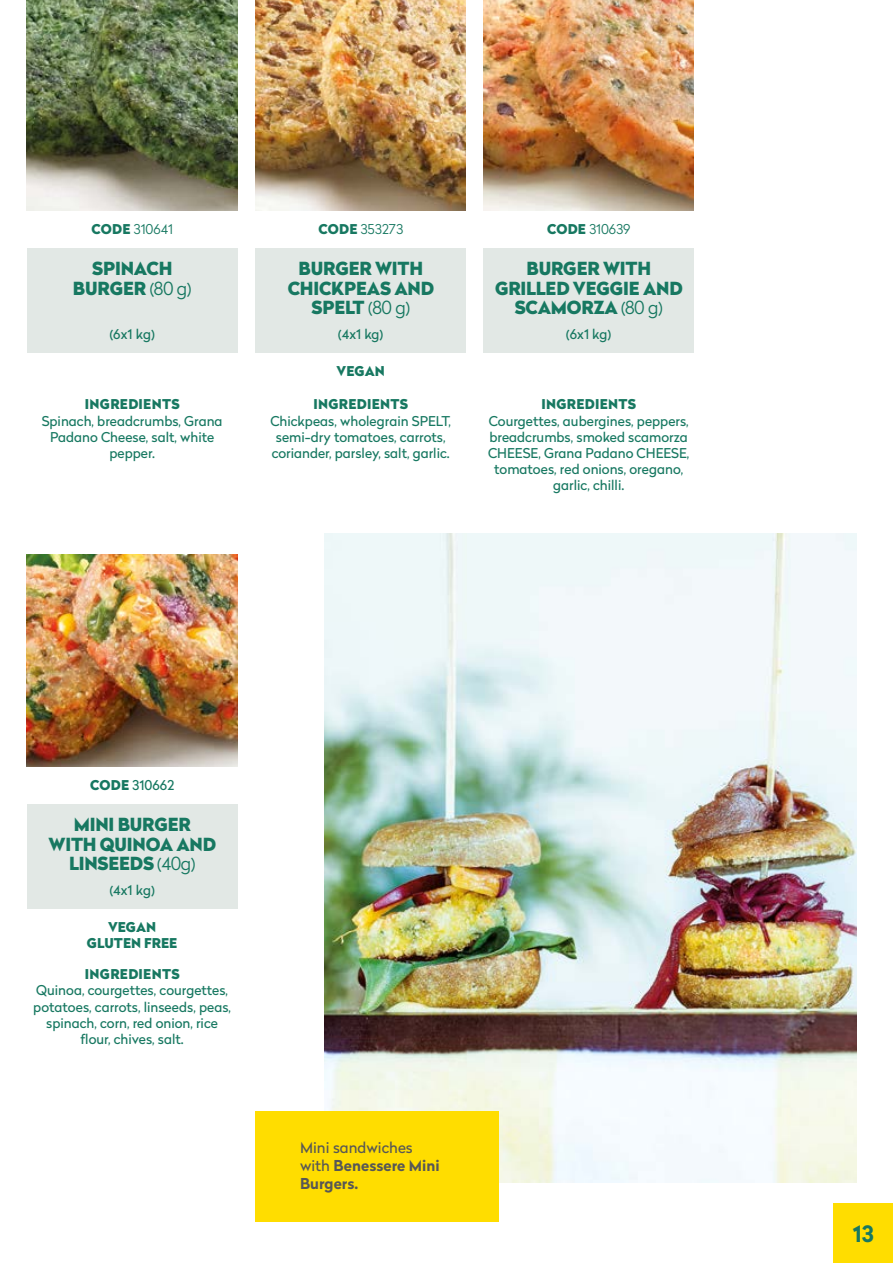
<style>
.page{position:relative;width:893px;height:1263px;background:#fff}
.page>*{position:absolute;margin:0;border:0;box-sizing:border-box;transform-origin:0 0}
.t1{font:700 22.5px "Radikal";color:#177861}
.t2{font:900 18px/19.5px "Radikal";letter-spacing:-.01em;color:#177861;text-align:center}
.t3{font:700 15px/18px "Radikal";color:#575756}
.t4{font:13.5px/16.2px "Radikal";color:#177861;text-align:center}
.t5{font:900 13.5px "Radikal";letter-spacing:.02em;color:#177861}
.t6{font:300 13.5px "Radikal";color:#177861}
.t7{font:900 13.5px/16.2px "Radikal";color:#177861;text-align:center}
.s1{font-weight:900}
.s2{font-weight:300}
.s3{font-weight:400}
</style>
<div class="page">
<img style="left:325px;top:534px;width:531px;height:648px">
<div style="left:27px;top:248px;width:210px;height:105px;background:#e2e8e5"></div>
<img style="left:27px;top:0;width:210px;height:210px">
<div style="left:255px;top:248px;width:211px;height:105px;background:#e2e8e5"></div>
<img style="left:255px;top:0;width:211px;height:210px">
<div style="left:483px;top:248px;width:211px;height:105px;background:#e2e8e5"></div>
<img style="left:483px;top:0;width:211px;height:210px">
<div style="left:255px;top:1110px;width:243px;height:111px;background:#fd0"></div>
<div style="left:27px;top:804px;width:210px;height:104px;background:#e2e8e5"></div>
<img style="left:27px;top:555px;width:210px;height:211px">
<div style="left:833px;top:1203px;width:60px;height:60px;background:#fd0"></div>
<p class="t6" style="left:92px;top:220px;width:83px"><span class="s1">CODE</span> 310641</p>
<h2 class="t2" style="left:73px;top:258px;width:120px">SPINACH<br>BURGER <span class="s2">(80 g)</span></h2>
<p class="t4" style="left:109px;top:326px;width:47px">(6x1 kg)</p>
<p class="t5" style="left:85px;top:394px;width:96px">INGREDIENTS</p>
<p class="t4" style="left:42px;top:412px;width:182px">Spinach, breadcrumbs, Grana<br>Padano Cheese, salt, white pepper.</p>
<p class="t6" style="left:318px;top:220px;width:86px"><span class="s1">CODE</span> 353273</p>
<h2 class="t2" style="left:288px;top:258px;width:148px">BURGER WITH<br>CHICKPEAS AND<br>SPELT <span class="s2">(80 g)</span></h2>
<p class="t4" style="left:338px;top:326px;width:47px">(4x1 kg)</p>
<p class="t5" style="left:337px;top:361px;width:50px">VEGAN</p>
<p class="t5" style="left:313px;top:394px;width:96px">INGREDIENTS</p>
<p class="t4" style="left:270px;top:412px;width:182px">Chickpeas, wholegrain SPELT, semi-dry tomatoes, carrots, coriander, parsley, salt, garlic.</p>
<p class="t6" style="left:547px;top:220px;width:85px"><span class="s1">CODE</span> 310639</p>
<h2 class="t2" style="left:495px;top:258px;width:189px">BURGER WITH<br>GRILLED VEGGIE AND<br>SCAMORZA <span class="s2">(80 g)</span></h2>
<p class="t4" style="left:566px;top:326px;width:47px">(6x1 kg)</p>
<p class="t5" style="left:541px;top:394px;width:96px">INGREDIENTS</p>
<p class="t4" style="left:488px;top:412px;width:203px">Courgettes, aubergines, peppers, breadcrumbs, smoked scamorza<br>CHEESE, Grana Padano CHEESE, tomatoes, red onions, oregano, garlic, chilli.</p>
<p class="t4" style="left:90px;top:776px;width:85px"><span class="s1">CODE</span> 310662</p>
<h2 class="t2" style="left:48px;top:814px;width:169px">MINI BURGER<br>WITH QUINOA AND<br>LINSEEDS <span class="s2">(40g)</span></h2>
<p class="t4" style="left:109px;top:882px;width:47px">(4x1 kg)</p>
<p class="t7" style="left:87px;top:919px;width:92px">VEGAN<br>GLUTEN FREE</p>
<p class="t5" style="left:85px;top:964px;width:96px">INGREDIENTS</p>
<p class="t4" style="left:33px;top:982px;width:199px">Quinoa, courgettes, courgettes, potatoes, carrots, linseeds, peas, spinach, corn, red onion, rice flour, chives, salt.</p>
<p class="t3" style="left:300px;top:1138px;width:141px"><span class="s3">Mini sandwiches with</span> Benessere Mini<br>Burgers.</p>
<h1 class="t1" style="left:853px;top:1217px;width:22px">13</h1>
</div>
